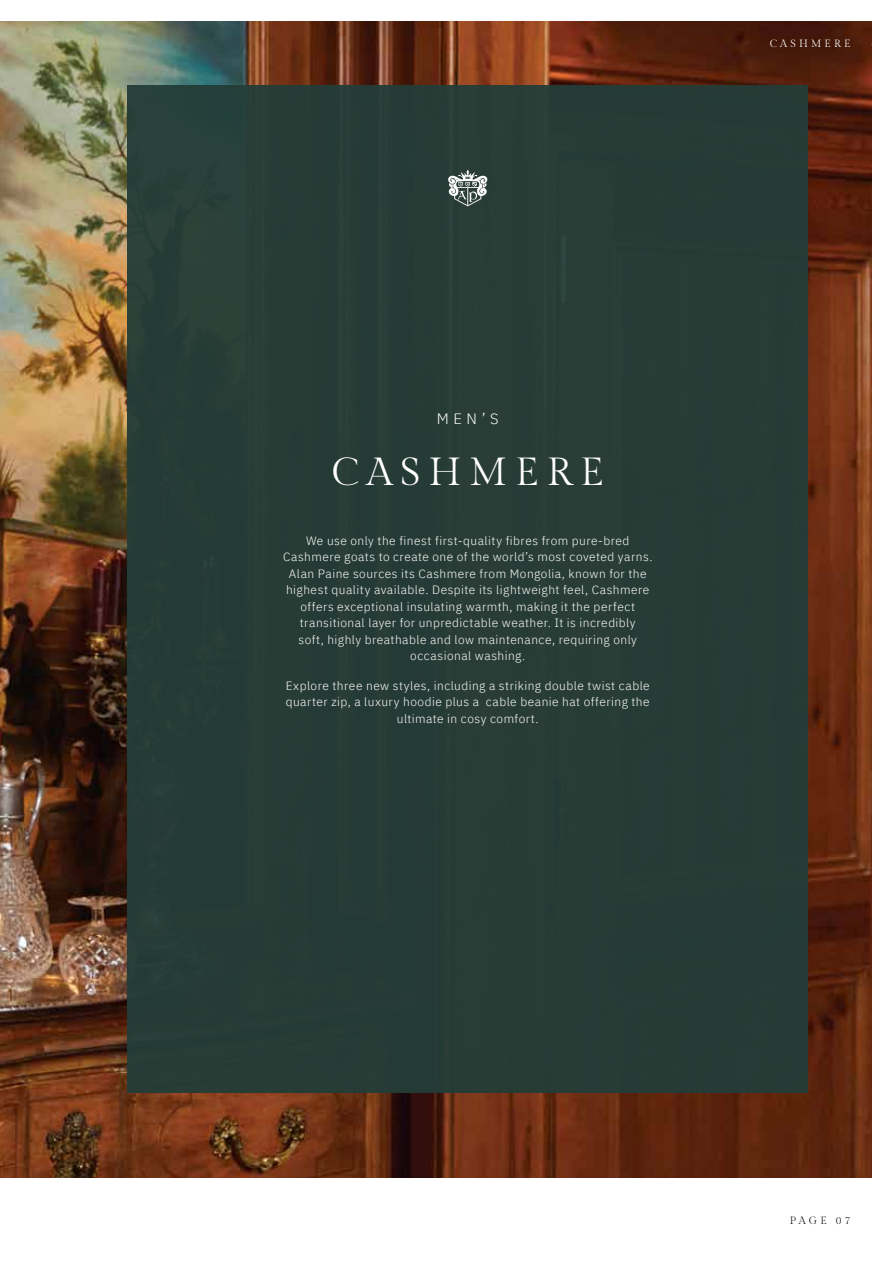
<style>
.page{position:relative;width:893px;height:1263px;background:#fff}
.page>*{position:absolute;margin:0;border:0;box-sizing:border-box;transform-origin:0 0}
.t1{font:39px "Gilda Display";letter-spacing:.2em;color:#fff}
.t2{font:300 15px "IBM Plex Sans";color:#fff}
.t3{font:300 12px/16.5px "IBM Plex Sans";letter-spacing:.04em;color:#fff;text-align:center}
.t4{font:10.5px "Gilda Display";letter-spacing:.3em;color:#fff}
.t5{font:10.5px "Gilda Display";letter-spacing:.3em;color:#161617}
</style>
<div class="page">
<img style="left:0;top:21px;width:872px;height:1157px">
<div style="left:128px;top:85px;width:680px;height:1008px;background:#243d38"></div>
<svg style="left:448px;top:170px;width:40px;height:36px"></svg>
<p class="t4" style="left:770px;top:36px;width:82px">CASHMERE</p>
<p class="t2" style="left:437px;top:408px;width:63px">MEN’S</p>
<h1 class="t1" style="left:331px;top:446px;width:274px">CASHMERE</h1>
<p class="t3" style="left:283px;top:531px;width:371px">We use only the finest first-quality fibres from pure-bred Cashmere goats to create one of the world’s most coveted yarns.<br>Alan Paine sources its Cashmere from Mongolia, known for the highest quality available. Despite its lightweight feel, Cashmere offers exceptional insulating warmth, making it the perfect transitional layer for unpredictable weather. It is incredibly<br>soft, highly breathable and low maintenance, requiring only occasional washing.</p>
<p class="t3" style="left:286px;top:676px;width:366px">Explore three new styles, including a striking double twist cable quarter zip, a luxury hoodie plus a cable beanie hat offering the ultimate in cosy comfort.</p>
<p class="t5" style="left:790px;top:1214px;width:62px">PAGE 07</p>
</div>
